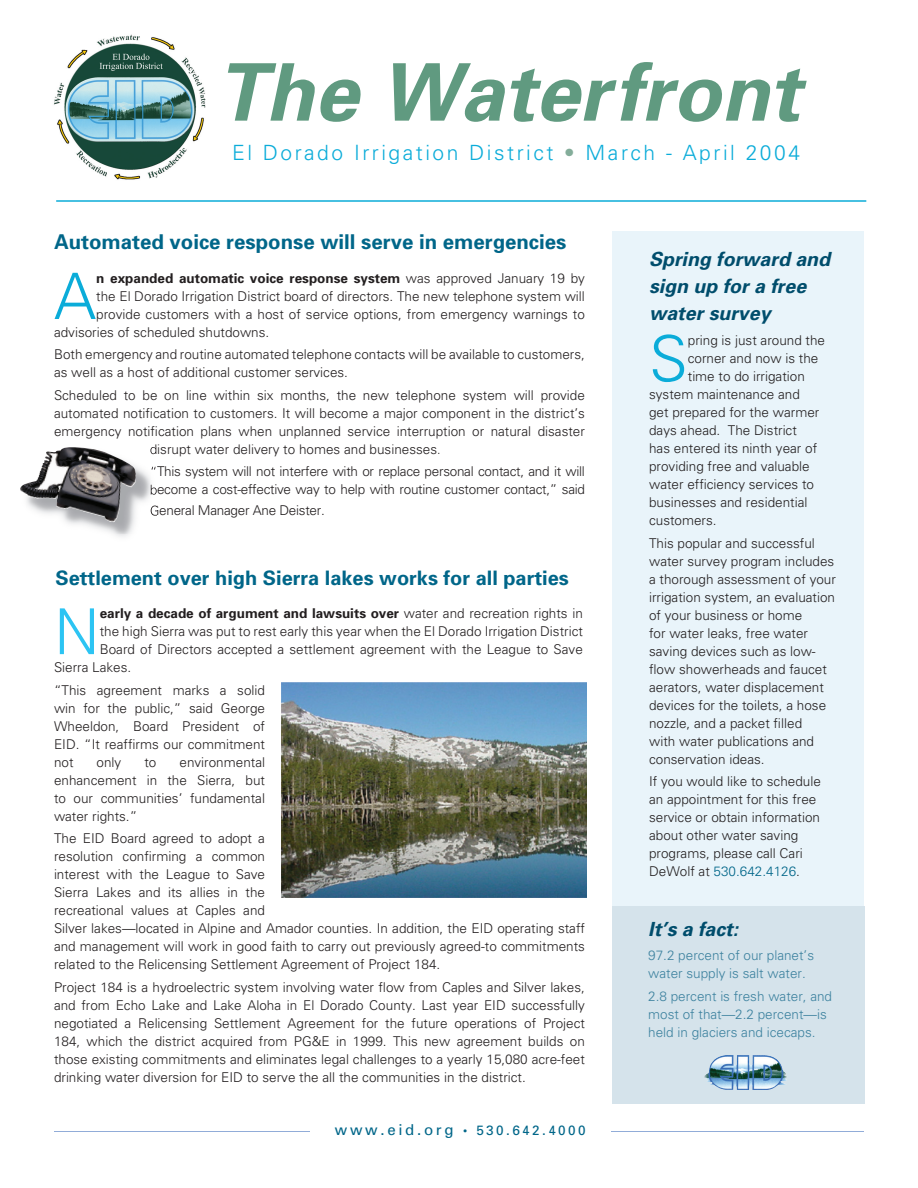
<style>
.page{position:relative;width:918px;height:1188px;background:#fff}
.page>*{position:absolute;margin:0;border:0;box-sizing:border-box;transform-origin:0 0}
.t1{font:italic 700 79.5px "Univers";color:#609a80}
.t2{font:300 64.05px "Univers";color:#0bacd9}
.t3{font:300 63.3px "Univers";color:#2cc4f3}
.t4{font:300 63.3px "Univers";color:#0bacd9}
.t5{font:300 21px "Univers";letter-spacing:.12em;color:#0bacd9}
.t6{font:700 20.4px "Univers";color:#006689}
.t7{font:700 19.95px "Univers";color:#006689}
.t8{font:italic 700 19.5px/27px "Univers";color:#004d6c}
.t9{font:300 13.5px/18px "Univers";color:#231f20}
.t10{font:300 13.5px/18px "Univers";letter-spacing:-.02em;color:#231f20}
.t11{font:700 13.5px "Univers";color:#231f20}
.t12{font:300 13.5px/18px "Univers";color:#3d829f}
.t13{font:13.5px "Univers";letter-spacing:.18em;color:#006689}
.s1{color:#84ad9a}
.s2{font-weight:300}
.s3{font-size:15px}
.s4{font-size:12px}
.s5{color:#006689}
</style>
<div class="page">
<div style="left:612px;top:232px;width:252px;height:681px;background:#e9f4fa"></div>
<div style="left:612px;top:906px;width:252px;height:198px;background:#d5e3eb"></div>
<img style="left:709px;top:1055px;width:78px;height:27px">
<img style="left:54px;top:34px;width:152px;height:146px">
<img style="left:282px;top:683px;width:304px;height:214px">
<hr style="left:54px;top:1131px;width:810px;height:1px;background:#91acd8">
<div style="left:310px;top:1123px;width:301px;height:33px;background:#fff"></div>
<hr style="left:56px;top:201px;width:810px;height:1px;background:#0bacd9">
<img style="left:115px;top:466px;width:42px;height:71px">
<svg style="left:150px;top:447px;width:7px;height:8px"></svg>
<svg style="left:151px;top:467px;width:6px;height:12px"></svg>
<svg style="left:151px;top:485px;width:6px;height:12px"></svg>
<svg style="left:151px;top:506px;width:6px;height:12px"></svg>
<img style="left:67px;top:466px;width:83px;height:68px">
<img style="left:20px;top:447px;width:117px;height:75px">
<h1 class="t1" style="left:217px;top:41px;width:585px">The Waterfront</h1>
<h3 class="t5" style="left:232px;top:140px;width:570px">El Dorado Irrigation District <span class="s1">•</span> March - April 2004</h3>
<h3 class="t6" style="left:54px;top:229px;width:514px">Automated voice response will serve in emergencies</h3>
<h2 class="t2" style="left:54px;top:258px;width:44px">A</h2>
<p class="t11" style="left:96px;top:270px;width:490px">n expanded automatic voice response system <span class="s2">was approved January 19 by</span></p>
<p class="t9" style="left:96px;top:287px;width:490px">the El Dorado Irrigation District board of directors. The new telephone system will</p>
<p class="t9" style="left:96px;top:305px;width:490px">provide customers with a host of service options, from emergency warnings to</p>
<p class="t9" style="left:54px;top:323px;width:217px">advisories of scheduled shutdowns.</p>
<p class="t9" style="left:54px;top:345px;width:532px">Both emergency and routine automated telephone contacts will be available to customers, as well as a host of additional customer services.</p>
<p class="t9" style="left:54px;top:386px;width:532px">Scheduled to be on line within six months, the new telephone system will provide</p>
<p class="t9" style="left:54px;top:404px;width:533px">automated notification to customers. It will become a major component in the district’s</p>
<p class="t9" style="left:54px;top:422px;width:532px">emergency notification plans when unplanned service interruption or natural disaster</p>
<p class="t9" style="left:150px;top:440px;width:293px">disrupt water delivery to homes and businesses.</p>
<p class="t10" style="left:150px;top:462px;width:437px">“This system will not interfere with or replace personal contact, and it will become a cost-effective way to help with routine customer contact,” said</p>
<p class="t10" style="left:150px;top:501px;width:177px">General Manager Ane Deister.</p>
<h3 class="t7" style="left:56px;top:565px;width:515px">Settlement over high Sierra lakes works for all parties</h3>
<h3 class="t3" style="left:54px;top:594px;width:47px">N</h3>
<p class="t11" style="left:100px;top:605px;width:485px">early a decade of argument and lawsuits over <span class="s2">water and recreation rights in</span></p>
<p class="t9" style="left:100px;top:622px;width:485px">the high Sierra was put to rest early this year when the El Dorado Irrigation District</p>
<p class="t9" style="left:100px;top:640px;width:485px">Board of Directors accepted a settlement agreement with the League to Save</p>
<p class="t9" style="left:54px;top:658px;width:79px">Sierra Lakes.</p>
<p class="t9" style="left:54px;top:680px;width:213px;text-align:justify">“This agreement marks a solid win for the public,” said George Wheeldon, Board President of EID. “It reaffirms our commitment not</p>
<p class="t9" style="left:54px;top:752px;width:213px;text-align:justify;text-indent:126px">environmental enhancement in the Sierra, but to our communities’ fundamental water rights.”</p>
<p class="t9" style="left:54px;top:829px;width:533px">The EID Board agreed to adopt a<br>resolution confirming a common<br>interest with the League to Save<br>Sierra Lakes and its allies in the<br>recreational values at Caples and<br>Silver lakes—located in Alpine and Amador counties. In addition, the EID operating staff and management will work in good faith to carry out previously agreed-to commitments related to the Relicensing Settlement Agreement of Project 184.</p>
<p class="t9" style="left:54px;top:977px;width:533px;text-align:justify">Project 184 is a hydroelectric system involving water flow from Caples and Silver lakes, and from Echo Lake and Lake Aloha in El Dorado County. Last year EID successfully negotiated a Relicensing Settlement Agreement for the future operations of Project 184, which the district acquired from PG&amp;E in 1999. This new agreement builds on those existing commitments and eliminates legal challenges to a yearly 15,080 acre-feet drinking water diversion for EID to serve the all the communities in the district.</p>
<p class="t9" style="left:97px;top:752px;width:26px">only</p>
<p class="t9" style="left:144px;top:752px;width:14px">to</p>
<p class="t13" style="left:335px;top:1122px;width:252px"><span class="s3">www.eid.org</span> <span class="s4">•</span> 530.642.4000</p>
<h3 class="t8" style="left:649px;top:245px;width:182px">Spring forward and sign up for a free water survey</h3>
<h3 class="t4" style="left:649px;top:321px;width:40px">S</h3>
<p class="t9" style="left:688px;top:331px;width:139px">pring is just around the</p>
<p class="t9" style="left:688px;top:349px;width:132px">corner and now is the</p>
<p class="t9" style="left:688px;top:367px;width:119px">time to do irrigation</p>
<p class="t9" style="left:649px;top:385px;width:152px">system maintenance and</p>
<p class="t9" style="left:649px;top:403px;width:172px">get prepared for the warmer</p>
<p class="t9" style="left:649px;top:421px;width:149px">days ahead. The District</p>
<p class="t9" style="left:649px;top:439px;width:170px">has entered its ninth year of</p>
<p class="t9" style="left:649px;top:457px;width:162px">providing free and valuable</p>
<p class="t9" style="left:649px;top:475px;width:167px">water efficiency services to</p>
<p class="t9" style="left:649px;top:493px;width:160px">businesses and residential</p>
<p class="t9" style="left:649px;top:511px;width:69px">customers.</p>
<p class="t9" style="left:649px;top:533px;width:188px">This popular and successful water survey program includes a thorough assessment of your irrigation system, an evaluation of your business or home<br>for water leaks, free water saving devices such as low&shy;flow showerheads and faucet aerators, water displacement devices for the toilets, a hose nozzle, and a packet filled<br>with water publications and conservation ideas.</p>
<p class="t9" style="left:649px;top:772px;width:173px">If you would like to schedule an appointment for this free service or obtain information about other water saving programs, please call Cari<br>DeWolf at <span class="s5">530.642.4126</span>.</p>
<h3 class="t8" style="left:648px;top:915px;width:91px">It’s a fact:</h3>
<p class="t12" style="left:648px;top:946px;width:167px">97.2 percent of our planet’s water supply is salt water.</p>
<p class="t12" style="left:648px;top:987px;width:185px">2.8 percent is fresh water, and most of that—2.2 percent—is held in glaciers and icecaps.</p>
</div>
